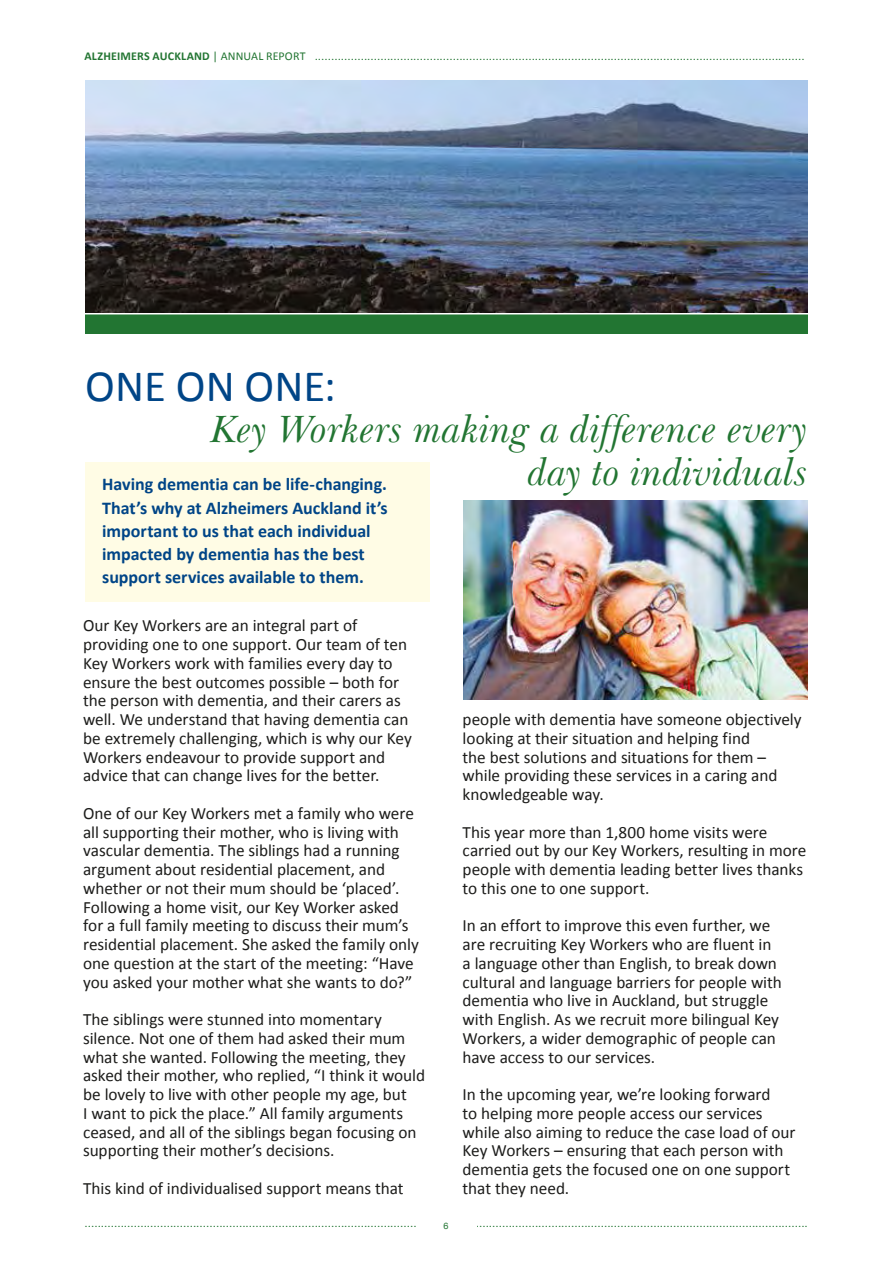
<style>
.page{position:relative;width:893px;height:1263px;background:#fff}
.page>*{position:absolute;margin:0;border:0;box-sizing:border-box;transform-origin:0 0}
.t1{font:45px "Calibri";letter-spacing:.005em;color:#004587}
.t2{font:italic 39px/42px "New Baskerville IT Cby BT";letter-spacing:.005em;color:#227532;text-align:right}
.t3{font:700 18px/23.2px "Calibri";color:#004587}
.t4{font:17.25px/18.8px "Calibri";letter-spacing:-.005em;color:#1d1d1b}
.t5{font:12px "New Baskerville IT Cby BT";color:#227532}
.t6{font:9px "Helvetica Neue";color:#227532}
.s1{font-family:"Calibri";font-weight:700}
.s2{font-family:"Calibri"}
</style>
<div class="page">
<div style="left:85px;top:298px;width:723px;height:36px;background:#227532"></div>
<hr style="left:83px;top:311px;width:735px;height:3px;background:#fff">
<img style="left:85px;top:81px;width:723px;height:231px">
<div style="left:85px;top:462px;width:344px;height:139px;background:#fffce5"></div>
<img style="left:463px;top:501px;width:344px;height:199px">
<p class="t5" style="left:85px;top:48px;width:722px"><span class="s1">ALZHEIMERS AUCKLAND</span> <span class="s2">| ANNUAL REPORT</span> .....................................................................................................................................................</p>
<h1 class="t1" style="left:85px;top:358px;width:252px">ONE ON ONE:</h1>
<h2 class="t2" style="left:211px;top:408px;width:599px">Key Workers making a difference every day to individuals</h2>
<p class="t3" style="left:102px;top:473px;width:287px">Having dementia can be life-changing.<br>That’s why at Alzheimers Auckland it’s important to us that each individual impacted by dementia has the best support services available to them.</p>
<p class="t4" style="left:83px;top:616px;width:330px">Our Key Workers are an integral part of providing one to one support. Our team of ten Key Workers work with families every day to ensure the best outcomes possible – both for the person with dementia, and their carers as well. We understand that having dementia can be extremely challenging, which is why our Key Workers endeavour to provide support and advice that can change lives for the better.</p>
<p class="t4" style="left:83px;top:804px;width:337px">One of our Key Workers met a family who were all supporting their mother, who is living with vascular dementia. The siblings had a running argument about residential placement, and whether or not their mum should be ‘placed’.<br>Following a home visit, our Key Worker asked for a full family meeting to discuss their mum’s residential placement. She asked the family only one question at the start of the meeting: “Have you asked your mother what she wants to do?”</p>
<p class="t4" style="left:83px;top:1010px;width:344px">The siblings were stunned into momentary silence. Not one of them had asked their mum what she wanted. Following the meeting, they asked their mother, who replied, “I think it would be lovely to live with other people my age, but<br>I want to pick the place.” All family arguments ceased, and all of the siblings began focusing on supporting their mother’s decisions.</p>
<p class="t4" style="left:83px;top:1179px;width:322px">This kind of individualised support means that</p>
<p class="t4" style="left:463px;top:710px;width:340px">people with dementia have someone objectively looking at their situation and helping find<br>the best solutions and situations for them – while providing these services in a caring and knowledgeable way.</p>
<p class="t4" style="left:463px;top:823px;width:345px">This year more than 1,800 home visits were carried out by our Key Workers, resulting in more people with dementia leading better lives thanks to this one to one support.</p>
<p class="t4" style="left:463px;top:916px;width:321px">I n an effort to improve this even further, we are recruiting Key Workers who are fluent in a language other than English, to break down cultural and language barriers for people with dementia who live in Auckland, but struggle with English. As we recruit more bilingual Key Workers, a wider demographic of people can have access to our services.</p>
<p class="t4" style="left:463px;top:1085px;width:334px">I n the upcoming year, we’re looking forward<br>to helping more people access our services while also aiming to reduce the case load of our Key Workers – ensuring that each person with dementia gets the focused one on one support that they need.</p>
<p class="t6" style="left:443px;top:1219px;width:7px">6</p>
<p class="t5" style="left:85px;top:1215px;width:725px">............................................................................................................................................................................................................................</p>
</div>
